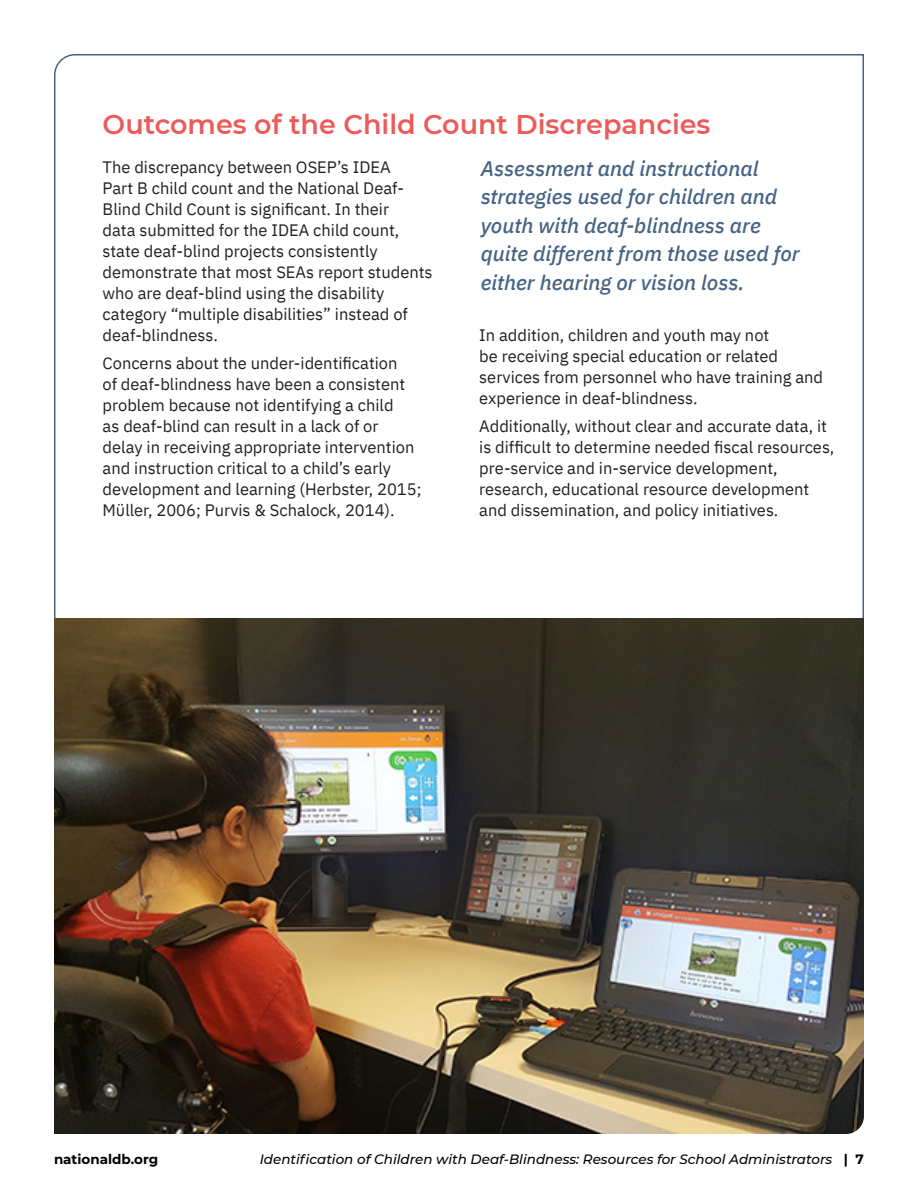
<style>
.page{position:relative;width:918px;height:1188px;background:#fff}
.page>*{position:absolute;margin:0;border:0;box-sizing:border-box;transform-origin:0 0}
.t1{font:600 27px "Montserrat";color:#ed5a5a}
.t2{font:italic 500 21px/28.5px "IBM Plex Sans";color:#476385}
.t3{font:16.5px/21px "IBM Plex Sans";color:#231f20}
.t4{font:italic 500 13.5px "Montserrat";color:#000}
.t5{font:700 13.5px "Montserrat";color:#000}
.s1{font-weight:700;font-style:normal}
</style>
<div class="page">
<svg style="left:54px;top:54px;width:810px;height:564px"></svg>
<img style="left:54px;top:618px;width:810px;height:516px">
<h1 class="t1" style="left:103px;top:105px;width:609px">Outcomes of the Child Count Discrepancies</h1>
<p class="t3" style="left:103px;top:158px;width:332px">The discrepancy between OSEP’s IDEA<br>Part B child count and the National Deaf-Blind Child Count is significant. In their<br>data submitted for the IDEA child count, state deaf-blind projects consistently demonstrate that most SEAs report students who are deaf-blind using the disability category “multiple disabilities” instead of deaf-blindness.</p>
<p class="t3" style="left:103px;top:351px;width:321px">Concerns about the under-identification<br>of deaf-blindness have been a consistent problem because not identifying a child<br>as deaf-blind can result in a lack of or delay in receiving appropriate intervention and instruction critical to a child’s early development and learning (Herbster, 2015; Mϋller, 2006; Purvis &amp; Schalock, 2014).</p>
<p class="t2" style="left:481px;top:156px;width:321px">Assessment and instructional strategies used for children and youth with deaf-blindness are quite different from those used for either hearing or vision loss.</p>
<p class="t3" style="left:479px;top:326px;width:345px">In addition, children and youth may not<br>be receiving special education or related services from personnel who have training and experience in deaf-blindness.</p>
<p class="t3" style="left:479px;top:417px;width:357px">Additionally, without clear and accurate data, it is difficult to determine needed fiscal resources, pre-service and in-service development, research, educational resource development and dissemination, and policy initiatives.</p>
<p class="t5" style="left:54px;top:1153px;width:106px">nationaldb.org</p>
<p class="t4" style="left:260px;top:1149px;width:606px">Identification of Children with Deaf-Blindness: Resources for School Administrators <span class="s1">| 7</span></p>
</div>
